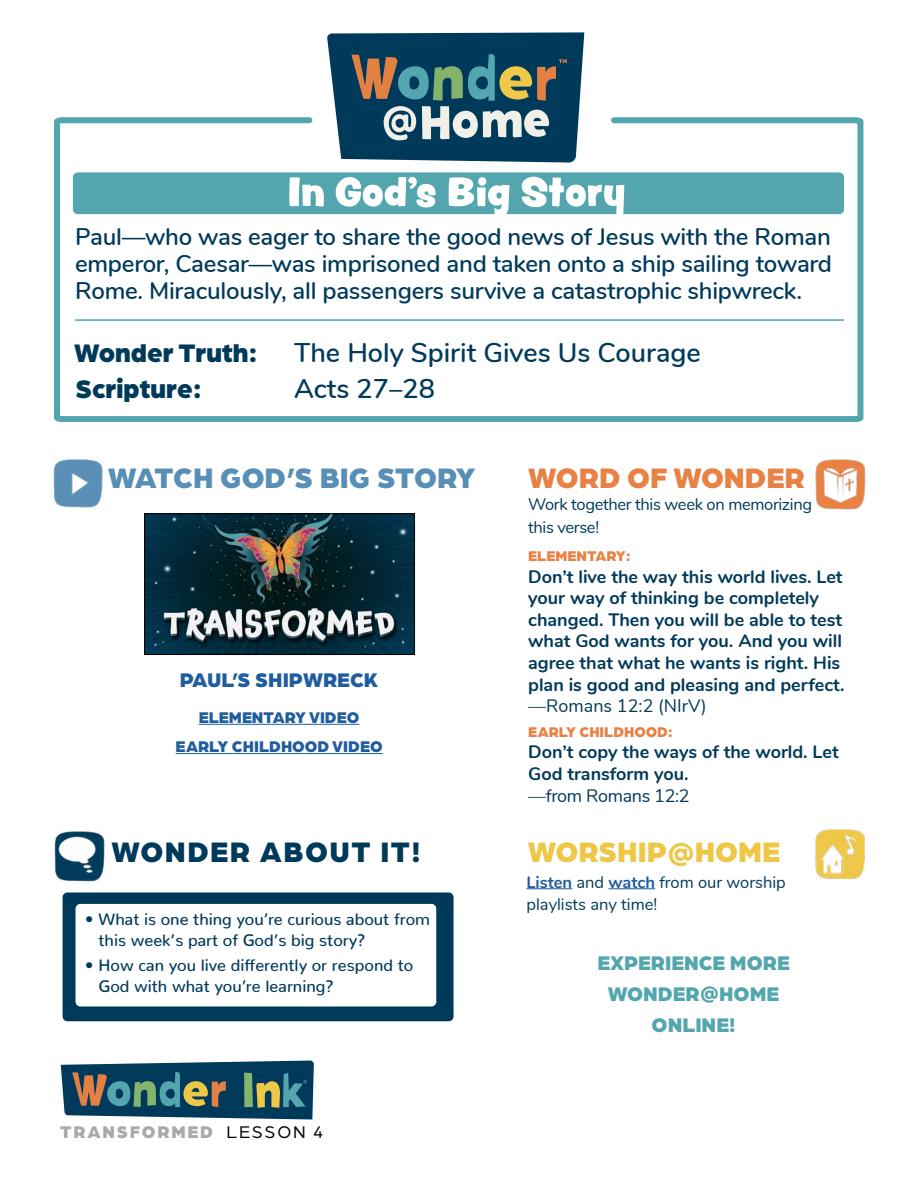
<style>
.page{position:relative;width:918px;height:1188px;background:#fff}
.page>*{position:absolute;margin:0;border:0;box-sizing:border-box;transform-origin:0 0}
.t1{font:900 30px "Arboria";letter-spacing:-.005em;color:#588fb6}
.t2{font:900 30px "Arboria";letter-spacing:.05em;color:#003a5b}
.t3{font:900 30px "Arboria";color:#e88244}
.t4{font:900 30px "Arboria";color:#eec747}
.t5{font:600 27px "Nunito";color:#003a5b}
.t6{font:900 27px "Arboria";color:#003a5b}
.t7{font:600 24px/27px "Nunito";letter-spacing:-.01em;color:#003a5b;text-align:justify}
.t8{font:900 21px/30.8px "Arboria";color:#53a6ae;text-align:center}
.t9{font:900 21px "Arboria";color:#205d9e}
.t10{font:700 18px/21.6px "Nunito";color:#003a5b}
.t11{font:18px "Nunito";letter-spacing:-.01em;color:#003a5b}
.t12{font:900 18px "Arboria";letter-spacing:.1em;color:#a7a9ab}
.t13{font:500 16.5px/21px "Nunito";color:#003a5b}
.t14{font:16.5px/22.5px "Nunito";color:#003a5b}
.t15{font:16.5px/22.5px "Nunito";letter-spacing:-.02em;color:#003a5b}
.t16{font:900 16.5px/29.2px "Arboria";color:#205d9e;text-align:center}
.t17{font:900 15px "Arboria";color:#e88244}
.s1{font-weight:400;color:#000}
.s2{font-weight:700;color:#205d9e}
</style>
<div class="page">
<img style="left:815px;top:459px;width:51px;height:51px">
<img style="left:53px;top:459px;width:50px;height:49px">
<img style="left:815px;top:829px;width:50px;height:51px">
<svg style="left:61px;top:1061px;width:253px;height:59px;background:#3d656d"></svg>
<svg style="left:54px;top:117px;width:810px;height:305px"></svg>
<hr style="left:199px;top:724px;width:160px;height:1px;background:#205d9e">
<hr style="left:176px;top:753px;width:207px;height:1px;background:#205d9e">
<img style="left:54px;top:831px;width:51px;height:51px">
<div style="left:63px;top:892px;width:391px;height:129px;background:#003a5b;border-radius:5px"></div>
<div style="left:76px;top:904px;width:360px;height:102px;background:#fff;border-radius:5px"></div>
<div style="left:73px;top:172px;width:771px;height:42px;background:#53a6ae;border-radius:5px"></div>
<svg style="left:289px;top:177px;width:335px;height:39px"></svg>
<hr style="left:75px;top:319px;width:769px;height:2px;background:#53a6ae">
<img style="left:146px;top:516px;width:267px;height:137px">
<div style="left:144px;top:514px;width:271px;height:141px;border:1px solid #000"></div>
<svg style="left:327px;top:32px;width:257px;height:131px;background:#3c6474"></svg>
<hr style="left:527px;top:888px;width:45px;height:1px;background:#205d9e">
<hr style="left:609px;top:888px;width:46px;height:1px;background:#205d9e">
<h3 class="t7" style="left:75px;top:225px;width:759px">Paul—who was eager to share the good news of Jesus with the Roman emperor, Caesar—was imprisoned and taken onto a ship sailing toward Rome. Miraculously, all passengers survive a catastrophic shipwreck.</h3>
<h2 class="t6" style="left:74px;top:341px;width:185px">Wonder Truth:</h2>
<h2 class="t5" style="left:294px;top:343px;width:408px">The Holy Spirit Gives Us Courage</h2>
<h2 class="t6" style="left:75px;top:378px;width:128px">Scripture:</h2>
<h2 class="t5" style="left:294px;top:379px;width:142px">Acts 27–28</h2>
<h1 class="t1" style="left:108px;top:466px;width:369px">WATCH GOD’S BIG STORY</h1>
<h1 class="t3" style="left:528px;top:466px;width:278px">WORD OF WONDER</h1>
<p class="t9" style="left:180px;top:671px;width:200px">PAUL’S SHIPWRECK</p>
<p class="t16" style="left:176px;top:703px;width:209px">ELEMENTARY VIDEO<br>EARLY CHILDHOOD VIDEO</p>
<h1 class="t2" style="left:111px;top:839px;width:311px">WONDER ABOUT IT!</h1>
<p class="t13" style="left:99px;top:910px;width:333px;text-indent:-13px">• What is one thing you’re curious about from this week’s part of God’s big story?</p>
<p class="t13" style="left:99px;top:956px;width:316px;text-indent:-13px">• How can you live differently or respond to<br>God with what you’re learning?</p>
<p class="t12" style="left:60px;top:1124px;width:265px">TRANSFORMED <span class="s1">LESSON 4</span></p>
<p class="t15" style="left:528px;top:495px;width:285px">Work together this week on memorizing this verse!</p>
<p class="t17" style="left:528px;top:550px;width:104px">ELEMENTARY:</p>
<p class="t10" style="left:528px;top:567px;width:318px">Don’t live the way this world lives. Let your way of thinking be completely changed. Then you will be able to test what God wants for you. And you will agree that what he wants is right. His plan is good and pleasing and perfect.</p>
<p class="t11" style="left:528px;top:699px;width:180px">—Romans 12:2 (NIrV)</p>
<p class="t17" style="left:528px;top:726px;width:146px">EARLY CHILDHOOD:</p>
<p class="t10" style="left:528px;top:743px;width:312px">Don’t copy the ways of the world. Let<br>God transform you.</p>
<p class="t11" style="left:528px;top:789px;width:163px">—from Romans 12:2</p>
<h1 class="t4" style="left:528px;top:839px;width:254px">WORSHIP@HOME</h1>
<p class="t14" style="left:526px;top:872px;width:261px"><span class="s2">Listen</span> and <span class="s2">watch</span> from our worship playlists any time!</p>
<p class="t8" style="left:597px;top:949px;width:194px">EXPERIENCE MORE<br>WONDER@HOME<br>ONLINE!</p>
</div>
